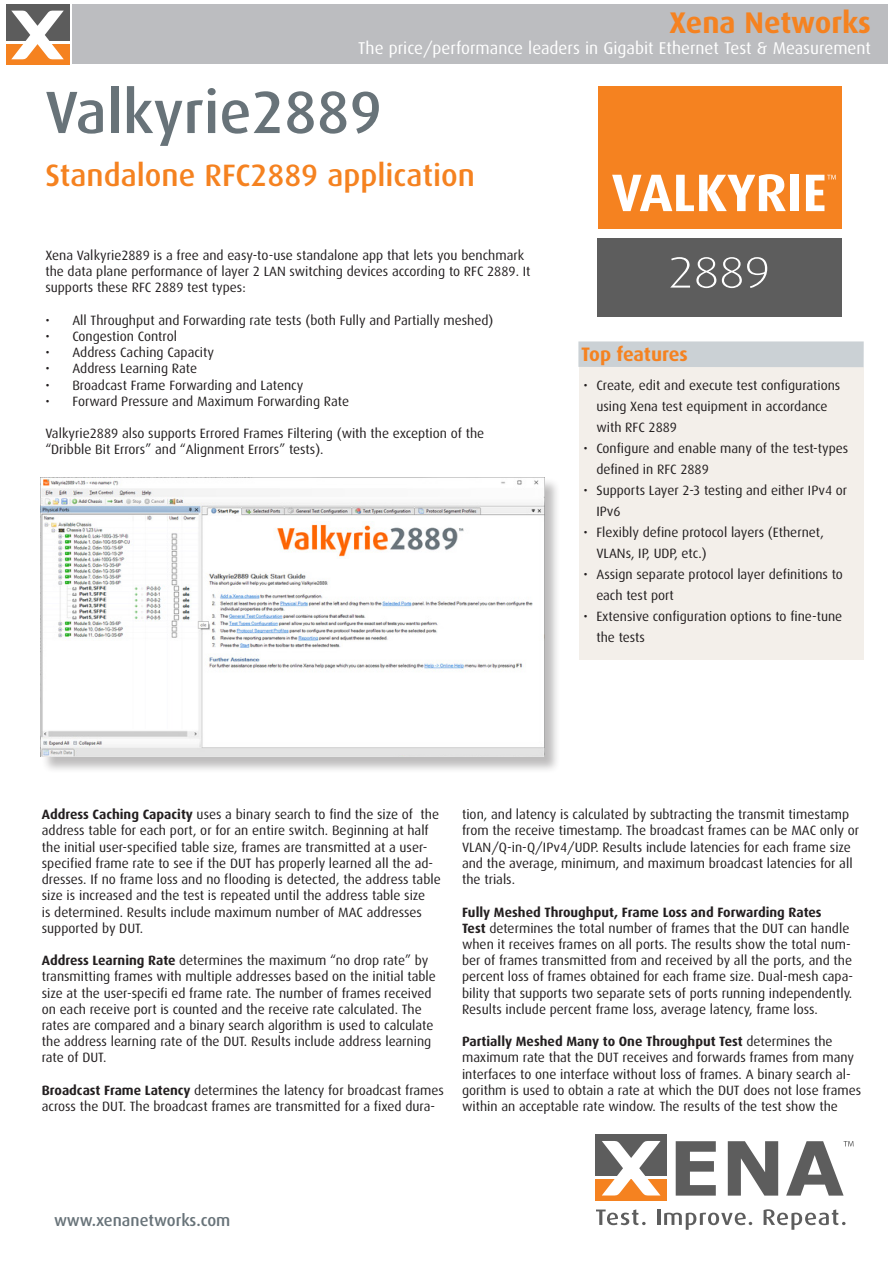
<style>
.page{position:relative;width:893px;height:1263px;background:#fff}
.page>*{position:absolute;margin:0;border:0;box-sizing:border-box;transform-origin:0 0}
.Rubrik{font:500 59.85px "Dax";color:#687379}
.Rubrik-2{font:500 30.9px "Dax";color:#f58220}
.Titel{font:700 29.85px "Dax";color:#f58220}
.t1{font:700 19.5px "Dax";letter-spacing:-.01em;color:#f58220}
.Titel-2{font:17.1px "Dax";color:#fff}
.Rubrik-3{font:500 16.5px "Dax";color:#687379}
.t2{font:13.5px/16.2px "Dax";color:#231f20}
.t3{font:700 13.5px "Dax";color:#231f20}
.s1{font-weight:700}
</style>
<div class="page">
<div style="left:579px;top:367px;width:285px;height:293px;background:#f3efea"></div>
<div style="left:41px;top:477px;width:520px;height:296px;background:#231f20;opacity:.3"></div>
<img style="left:41px;top:477px;width:503px;height:280px">
<div style="left:578px;top:341px;width:286px;height:26px;background:#cbd1d5"></div>
<svg style="left:596px;top:1209px;width:50px;height:16px"></svg>
<hr style="left:657px;top:1209px;width:3px;height:16px;background:#5d5d5d">
<svg style="left:664px;top:1212px;width:88px;height:18px"></svg>
<svg style="left:764px;top:1209px;width:81px;height:21px"></svg>
<svg style="left:676px;top:1141px;width:40px;height:54px"></svg>
<svg style="left:728px;top:1141px;width:50px;height:54px"></svg>
<svg style="left:786px;top:1141px;width:68px;height:54px"></svg>
<div style="left:595px;top:1134px;width:72px;height:41px;background:#5d5d5d"></div>
<div style="left:595px;top:1178px;width:72px;height:23px;background:#f58220"></div>
<svg style="left:602px;top:1141px;width:58px;height:54px"></svg>
<hr style="left:595px;top:1175px;width:72px;height:3px;background:#fff">
<div style="left:598px;top:86px;width:243px;height:152px;background:#f58220"></div>
<div style="left:598px;top:238px;width:244px;height:78px;background:#5d5d5d"></div>
<div style="left:598px;top:230px;width:244px;height:8px;background:#fff"></div>
<svg style="left:612px;top:174px;width:174px;height:37px"></svg>
<div style="left:790px;top:175px;width:9px;height:36px;background:#fff"></div>
<svg style="left:670px;top:257px;width:20px;height:31px"></svg>
<svg style="left:696px;top:257px;width:20px;height:31px"></svg>
<svg style="left:722px;top:257px;width:45px;height:31px"></svg>
<svg style="left:806px;top:175px;width:30px;height:36px"></svg>
<div style="left:72px;top:4px;width:816px;height:60px;background:#bcbdc0"></div>
<div style="left:6px;top:4px;width:63px;height:40px;background:#5c5c5c"></div>
<div style="left:6px;top:44px;width:63px;height:20px;background:#f58220"></div>
<svg style="left:11px;top:11px;width:53px;height:48px"></svg>
<hr style="left:6px;top:42px;width:63px;height:2px;background:#fff">
<p class="Titel" style="left:670px;top:6px;width:203px">Xena Networks</p>
<p class="Titel-2" style="left:358px;top:38px;width:514px">The price/performance leaders in Gigabit Ethernet Test &amp; Measurement</p>
<p class="Rubrik" style="left:45px;top:79px;width:338px">Valkyrie2889</p>
<p class="Rubrik-2" style="left:45px;top:158px;width:431px">Standalone RFC2889 application</p>
<p class="t2" style="left:45px;top:247px;width:487px">Xena Valkyrie2889 is a free and easy-to-use standalone app that lets you benchmark the data plane performance of layer 2 LAN switching devices according to RFC 2889. It supports these RFC 2889 test types:</p>
<p class="t2" style="left:45px;top:312px;width:450px">• All Throughput and Forwarding rate tests (both Fully and Partially meshed)</p>
<p class="t2" style="left:45px;top:328px;width:133px">• Congestion Control</p>
<p class="t2" style="left:45px;top:344px;width:170px">• Address Caching Capacity</p>
<p class="t2" style="left:45px;top:361px;width:153px">• Address Learning Rate</p>
<p class="t2" style="left:45px;top:377px;width:260px">• Broadcast Frame Forwarding and Latency</p>
<p class="t2" style="left:45px;top:393px;width:305px">• Forward Pressure and Maximum Forwarding Rate</p>
<p class="t2" style="left:45px;top:425px;width:440px">Valkyrie2889 also supports Errored Frames Filtering (with the exception of the “Dribble Bit Errors” and “Alignment Errors” tests).</p>
<p class="t1" style="left:581px;top:343px;width:108px">Top features</p>
<p class="t2" style="left:596px;top:375px;width:245px;line-height:21px;text-indent:-13px">• Create, edit and execute test configurations using Xena test equipment in accordance with RFC 2889</p>
<p class="t2" style="left:596px;top:438px;width:253px;line-height:21px;text-indent:-13px">• Configure and enable many of the test-types defined in RFC 2889</p>
<p class="t2" style="left:596px;top:480px;width:252px;line-height:21px;text-indent:-13px">• Supports Layer 2-3 testing and either IPv4 or<br>IPv6</p>
<p class="t2" style="left:596px;top:522px;width:229px;line-height:21px;text-indent:-13px">• Flexibly define protocol layers (Ethernet,<br>VLANs, IP, UDP, etc.)</p>
<p class="t2" style="left:596px;top:564px;width:248px;line-height:21px;text-indent:-13px">• Assign separate protocol layer definitions to each test port</p>
<p class="t2" style="left:596px;top:606px;width:247px;line-height:21px;text-indent:-13px">• Extensive configuration options to fine-tune the tests</p>
<p class="t2" style="left:42px;top:807px;width:400px"><span class="s1">Address Caching Capacity</span> uses a binary search to find the size of the address table for each port, or for an entire switch. Beginning at half the initial user-specified table size, frames are transmitted at a user&shy;specified frame rate to see if the DUT has properly learned all the ad&shy;dresses. If no frame loss and no flooding is detected, the address table size is increased and the test is repeated until the address table size<br>is determined. Results include maximum number of MAC addresses supported by DUT.</p>
<p class="t2" style="left:42px;top:952px;width:396px"><span class="s1">Address Learning Rate</span> determines the maximum “no drop rate” by transmitting frames with multiple addresses based on the initial table size at the user-specifi ed frame rate. The number of frames received on each receive port is counted and the receive rate calculated. The rates are compared and a binary search algorithm is used to calculate the address learning rate of the DUT. Results include address learning rate of DUT.</p>
<p class="t2" style="left:42px;top:1082px;width:404px"><span class="s1">Broadcast Frame Latency</span> determines the latency for broadcast frames across the DUT. The broadcast frames are transmitted for a fixed dura-</p>
<p class="t2" style="left:462px;top:807px;width:398px">tion, and latency is calculated by subtracting the transmit timestamp from the receive timestamp. The broadcast frames can be MAC only or VLAN/Q-in-Q/IPv4/UDP. Results include latencies for each frame size and the average, minimum, and maximum broadcast latencies for all the trials.</p>
<p class="t3" style="left:462px;top:904px;width:361px">Fully Meshed Throughput, Frame Loss and Forwarding Rates</p>
<p class="t2" style="left:462px;top:920px;width:393px"><span class="s1">Test</span> determines the total number of frames that the DUT can handle when it receives frames on all ports. The results show the total num&shy;ber of frames transmitted from and received by all the ports, and the percent loss of frames obtained for each frame size. Dual-mesh capa&shy;bility that supports two separate sets of ports running independently.<br>Results include percent frame loss, average latency, frame loss.</p>
<p class="t2" style="left:462px;top:1033px;width:401px"><span class="s1">Partially Meshed Many to One Throughput Test</span> determines the maximum rate that the DUT receives and forwards frames from many interfaces to one interface without loss of frames. A binary search al&shy;gorithm is used to obtain a rate at which the DUT does not lose frames within an acceptable rate window. The results of the test show the</p>
<p class="Rubrik-3" style="left:54px;top:1211px;width:178px">www.xenanetworks.com</p>
</div>
